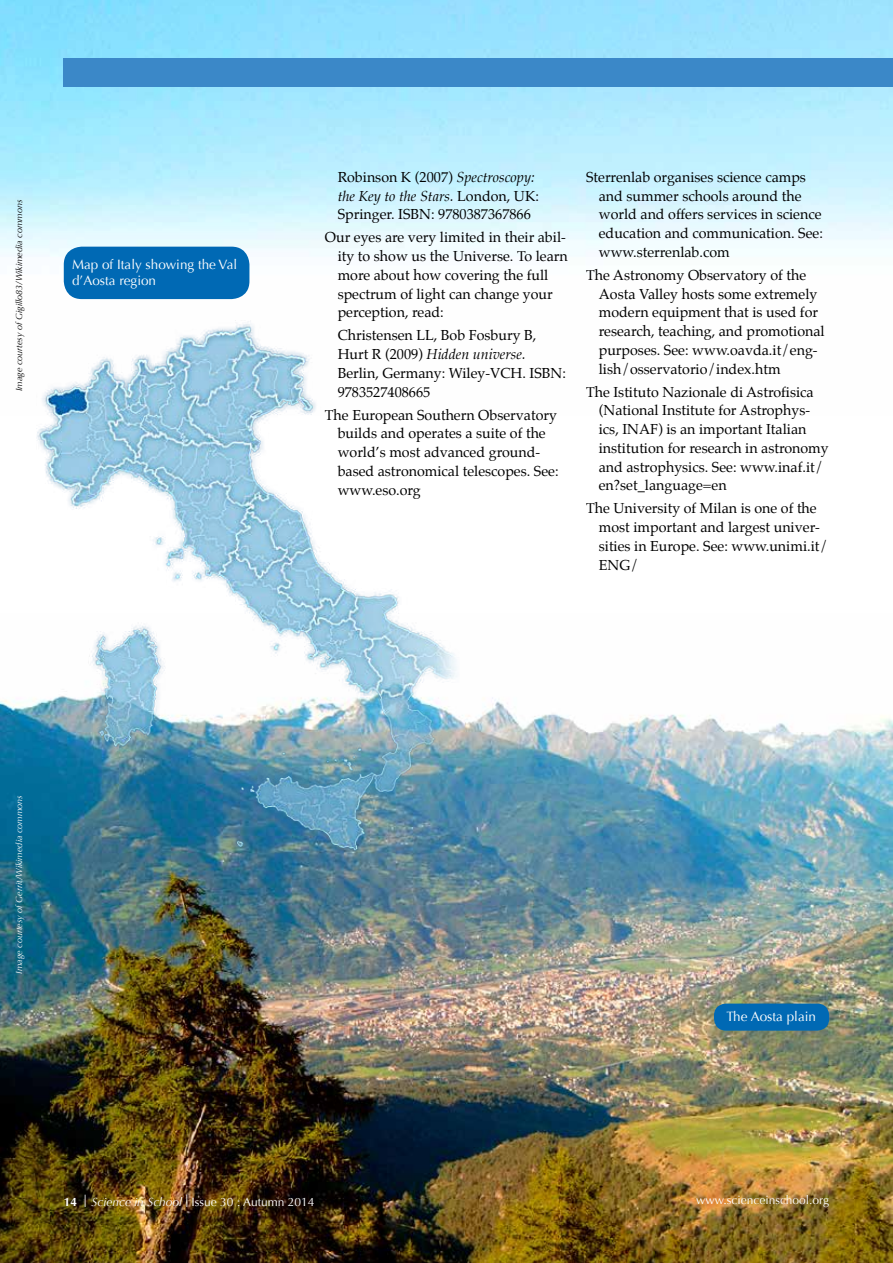
<style>
.page{position:relative;width:893px;height:1263px;background:#fff}
.page>*{position:absolute;margin:0;border:0;box-sizing:border-box;transform-origin:0 0}
.t1{font:14.25px/18.8px "Palatino";color:#000}
.t2{font:13.5px/16.5px "Optima";color:#fff}
.t3{font:12px "Optima";color:#fff}
.t4{font:italic 9px "Optima";color:#000}
.t5{font:italic 9px "Optima";color:#fff}
.s1{font-style:italic}
.s2{font-weight:700}
.s3{font-family:"Helvetica Neue LT Pro";font-weight:100;font-size:17.25px}
</style>
<div class="page">
<img style="left:0;top:697px;width:893px;height:566px">
<img style="left:0;top:0;width:893px;height:321px">
<div style="left:64px;top:58px;width:829px;height:28px;background:#3b88c8"></div>
<img style="left:36px;top:321px;width:426px;height:552px">
<div style="left:64px;top:247px;width:185px;height:52px;background:#0069b4;border-radius:18px"></div>
<div style="left:714px;top:1003px;width:115px;height:28px;background:#0069b4;border-radius:12px"></div>
<p class="t4" style="left:14px;top:391px;width:193px;rotate:-90deg">Image courtesy of Gigillo83/Wikimedia commons</p>
<p class="t2" style="left:72px;top:256px;width:167px">Map of Italy showing the Val d’Aosta region</p>
<p class="t1" style="left:338px;top:168px;width:203px">Robinson K (2007) <span class="s1">Spectroscopy: the Key to the Stars.</span> London, UK:<br>Springer. ISBN: 9780387367866</p>
<p class="t1" style="left:338px;top:228px;width:232px;text-indent:-13px">Our eyes are very limited in their abil&shy;ity to show us the Universe. To learn more about how covering the full spectrum of light can change your perception, read:</p>
<p class="t1" style="left:338px;top:326px;width:230px">Christensen LL, Bob Fosbury B,<br>Hurt R (2009) <span class="s1">Hidden universe.<br></span>Berlin, Germany: Wiley-VCH. ISBN:<br>9783527408665</p>
<p class="t1" style="left:338px;top:405px;width:222px;text-indent:-13px">The European Southern Observatory builds and operates a suite of the world’s most advanced ground&shy;based astronomical telescopes. See: www.eso.org</p>
<p class="t1" style="left:599px;top:168px;width:226px;text-indent:-13px">Sterrenlab organises science camps and summer schools around the world and offers services in science education and communication. See: www.sterrenlab.com</p>
<p class="t1" style="left:599px;top:266px;width:227px;text-indent:-13px">The Astronomy Observatory of the Aosta Valley hosts some extremely modern equipment that is used for research, teaching, and promotional purposes. See: www.oavda.it/eng&shy;lish/osservatorio/index.htm</p>
<p class="t1" style="left:599px;top:382px;width:231px;text-indent:-13px">The Istituto Nazionale di Astrofisica (National Institute for Astrophys&shy;ics, INAF) is an important Italian institution for research in astronomy and astrophysics. See: www.inaf.it/ en?set_language=en</p>
<p class="t1" style="left:599px;top:499px;width:231px;text-indent:-13px">The University of Milan is one of the most important and largest univer&shy;sities in Europe. See: www.unimi.it/<br>ENG/</p>
<p class="t5" style="left:14px;top:974px;width:180px;rotate:-90deg">Image courtesy of Gerrit/Wikimedia commons</p>
<p class="t2" style="left:726px;top:1008px;width:91px">The Aosta plain</p>
<p class="t3" style="left:64px;top:1194px;width:252px"><span class="s2">14</span> <span class="s3">I</span> <span class="s1">Science in School</span> <span class="s3">I</span> Issue 30 : Autumn 2014</p>
<p class="t3" style="left:696px;top:1192px;width:134px">www.scienceinschool.org</p>
</div>
